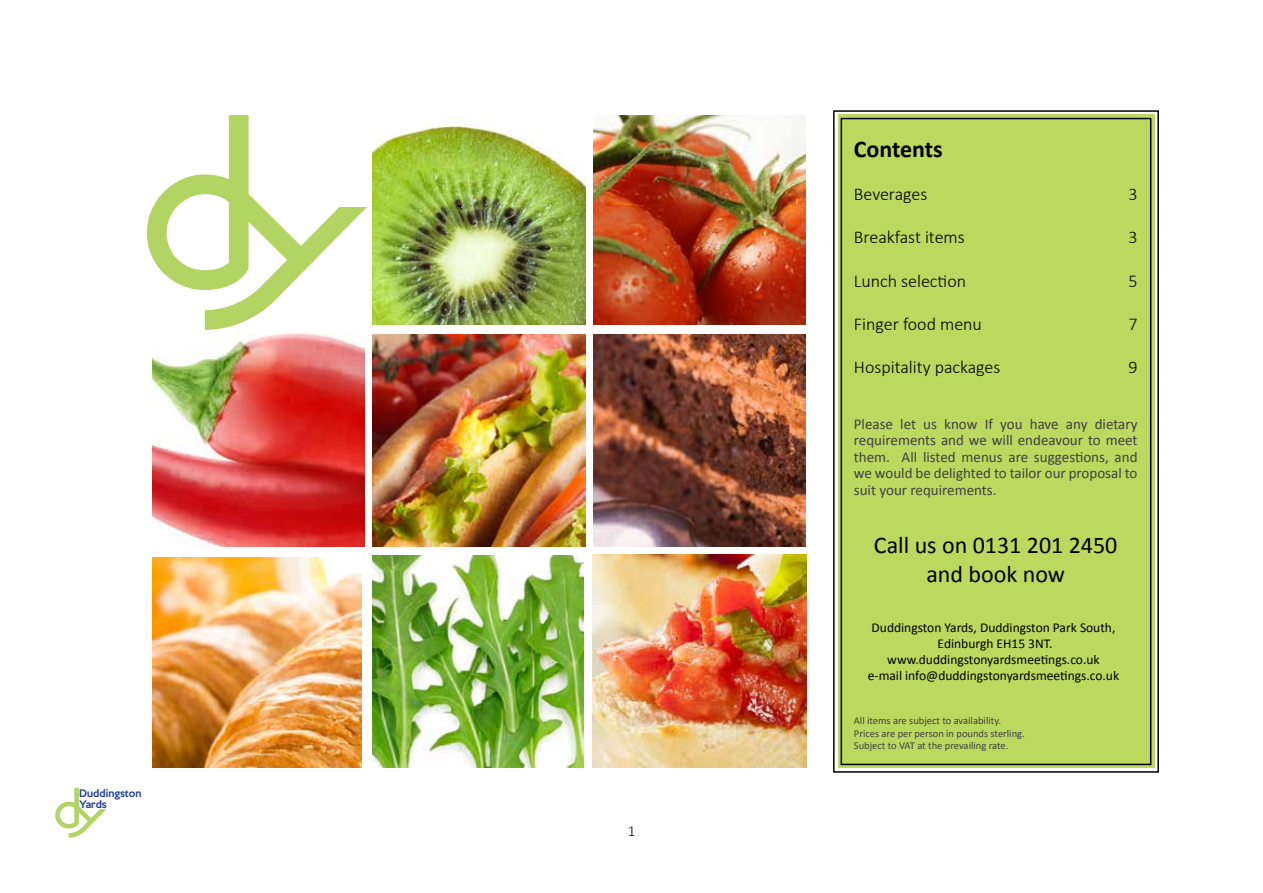
<style>
.page{position:relative;width:1263px;height:893px;background:#fff}
.page>*{position:absolute;margin:0;border:0;box-sizing:border-box;transform-origin:0 0}
.t1{font:24px/28.8px "Calibri";color:#000;text-align:center}
.t2{font:700 24px "Calibri";color:#000}
.t3{font:300 18px "Calibri";color:#000}
.t4{font:15px/16.5px "Calibri";color:#414042;text-align:justify}
.t5{font:300 15px "Calibri";color:#000}
.t6{font:13.5px/16.2px "Calibri";color:#000;text-align:center}
.t7{font:10.5px/12.6px "Calibri";color:#414042}
.t8{font:500 9.45px/11.4px "Keep Calm";color:#21409a}
</style>
<div class="page">
<svg style="left:55px;top:788px;width:51px;height:50px"></svg>
<div style="left:833px;top:110px;width:326px;height:663px;background:#bcd85f"></div>
<div style="left:840px;top:118px;width:311px;height:647px;border:2px solid #000"></div>
<img style="left:153px;top:334px;width:211px;height:213px">
<img style="left:373px;top:335px;width:212px;height:212px">
<img style="left:373px;top:555px;width:211px;height:213px">
<img style="left:594px;top:335px;width:211px;height:212px">
<img style="left:153px;top:557px;width:208px;height:211px">
<img style="left:592px;top:554px;width:215px;height:214px">
<svg style="left:147px;top:115px;width:220px;height:215px"></svg>
<img style="left:594px;top:115px;width:211px;height:210px">
<img style="left:372px;top:120px;width:213px;height:205px">
<p class="t8" style="left:79px;top:787px;width:64px">Duddingston<br>Yards</p>
<p class="t5" style="left:628px;top:821px;width:9px">1</p>
<h1 class="t2" style="left:854px;top:134px;width:90px">Contents</h1>
<p class="t3" style="left:854px;top:183px;width:75px">Beverages</p>
<p class="t3" style="left:1128px;top:183px;width:11px">3</p>
<p class="t3" style="left:854px;top:226px;width:112px">Breakfast items</p>
<p class="t3" style="left:1128px;top:226px;width:11px">3</p>
<p class="t3" style="left:854px;top:270px;width:114px">Lunch selection</p>
<p class="t3" style="left:1128px;top:270px;width:11px">5</p>
<p class="t3" style="left:854px;top:313px;width:130px">Finger food menu</p>
<p class="t3" style="left:1128px;top:313px;width:11px">7</p>
<p class="t3" style="left:854px;top:356px;width:148px">Hospitality packages</p>
<p class="t3" style="left:1128px;top:356px;width:11px">9</p>
<p class="t4" style="left:854px;top:416px;width:285px">Please let us know If you have any dietary requirements and we will endeavour to meet them. All listed menus are suggestions, and we would be delighted to tailor our proposal to suit your requirements.</p>
<h1 class="t1" style="left:874px;top:530px;width:245px">Call us on 0131 201 2450 and book now</h1>
<p class="t6" style="left:868px;top:619px;width:253px">Duddingston Yards, Duddingston Park South, Edinburgh EH15 3NT. www.duddingstonyardsmeetings.co.uk<br>e-mail info@duddingstonyardsmeetings.co.uk</p>
<p class="t7" style="left:854px;top:714px;width:172px">All items are subject to availability.<br>Prices are per person in pounds sterling.<br>Subject to VAT at the prevailing rate.</p>
</div>
